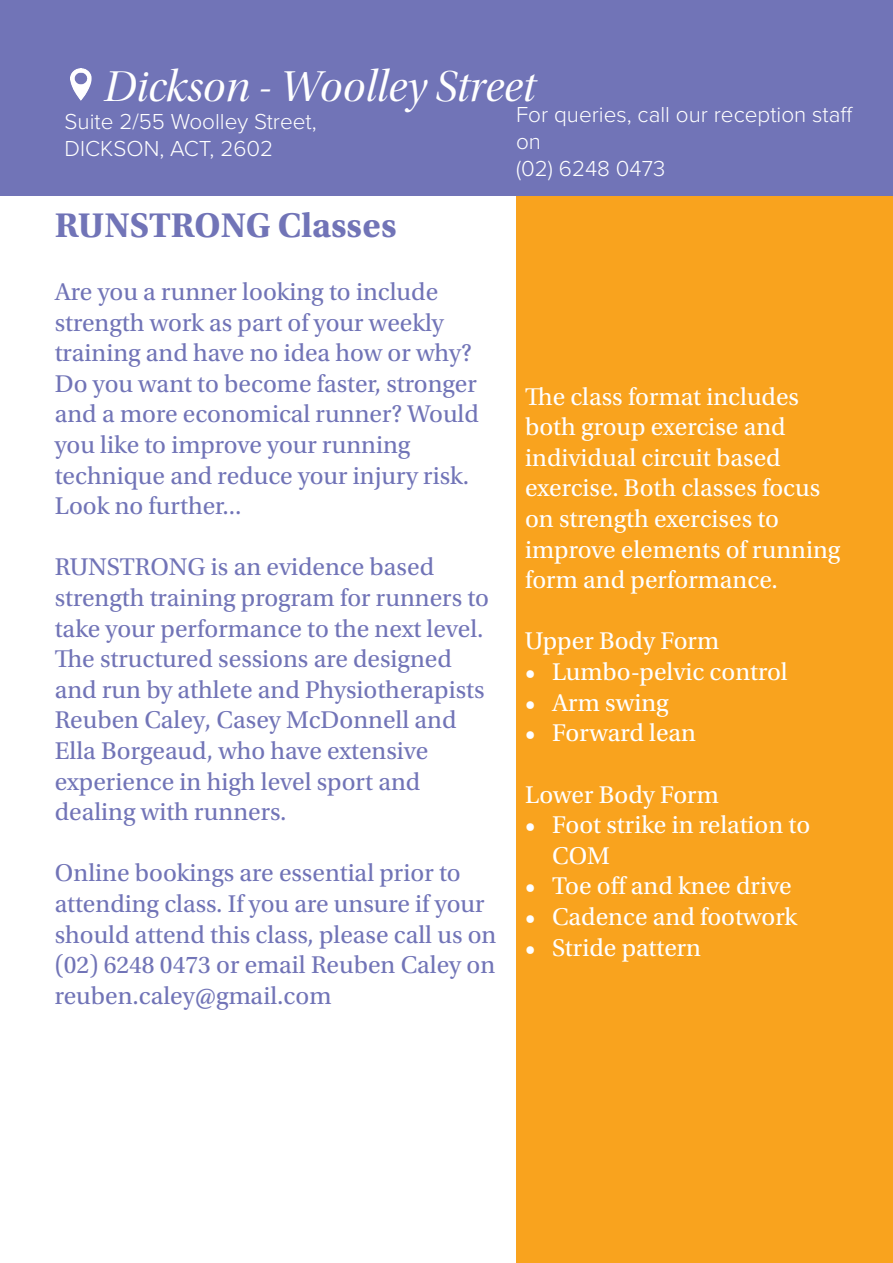
<style>
.page{position:relative;width:893px;height:1263px;background:#fff}
.page>*{position:absolute;margin:0;border:0;box-sizing:border-box;transform-origin:0 0}
.t1{font:45px "Utopia Std Disp It";color:#fff}
.t2{font:700 36px "Utopia Std";color:#7174b7}
.t3{font:25.5px/30.6px "Utopia Std";color:#7174b7}
.t4{font:25.5px/30.6px "Utopia Std";color:#fff}
.t5{font:300 22.5px/27px "Proxima Nova";color:#fff}
</style>
<div class="page">
<div style="left:516px;top:0;width:377px;height:1263px;background:#f9a31e"></div>
<div style="left:0;top:0;width:893px;height:196px;background:#7174b7"></div>
<img style="left:71px;top:69px;width:20px;height:32px">
<p class="t1" style="left:104px;top:64px;width:433px">Dickson - Woolley Street</p>
<p class="t5" style="left:516px;top:100px;width:339px">For queries, call our reception staff on</p>
<p class="t5" style="left:516px;top:154px;width:151px">(02) 6248 0473</p>
<p class="t5" style="left:65px;top:107px;width:254px">Suite 2/55 Woolley Street,<br>DICKSON, ACT, 2602</p>
<p class="t2" style="left:55px;top:204px;width:343px">RUNSTRONG Classes</p>
<p class="t3" style="left:55px;top:277px;width:426px">Are you a runner looking to include strength work as part of your weekly training and have no idea how or why?<br>Do you want to become faster, stronger and a more economical runner? Would you like to improve your running technique and reduce your injury risk.<br>Look no further...</p>
<p class="t3" style="left:55px;top:552px;width:436px">RUNSTRONG is an evidence based strength training program for runners to take your performance to the next level.<br>The structured sessions are designed and run by athlete and Physiotherapists Reuben Caley, Casey McDonnell and Ella Borgeaud, who have extensive experience in high level sport and dealing with runners.</p>
<p class="t3" style="left:55px;top:858px;width:443px">Online bookings are essential prior to attending class. If you are unsure if your should attend this class, please call us on (02) 6248 0473 or email Reuben Caley on reuben.caley@gmail.com</p>
<p class="t4" style="left:525px;top:382px;width:317px">The class format includes both group exercise and individual circuit based exercise. Both classes focus on strength exercises to improve elements of running form and performance.</p>
<p class="t4" style="left:525px;top:626px;width:196px">Upper Body Form</p>
<p class="t4" style="left:525px;top:657px;width:264px">• Lumbo-pelvic control</p>
<p class="t4" style="left:525px;top:688px;width:145px">• Arm swing</p>
<p class="t4" style="left:525px;top:718px;width:172px">• Forward lean</p>
<p class="t4" style="left:525px;top:779px;width:195px">Lower Body Form</p>
<p class="t4" style="left:552px;top:810px;width:260px;text-indent:-27px">• Foot strike in relation to<br>COM</p>
<p class="t4" style="left:525px;top:871px;width:268px">• Toe off and knee drive</p>
<p class="t4" style="left:525px;top:902px;width:274px">• Cadence and footwork</p>
<p class="t4" style="left:525px;top:932px;width:177px">• Stride pattern</p>
</div>
